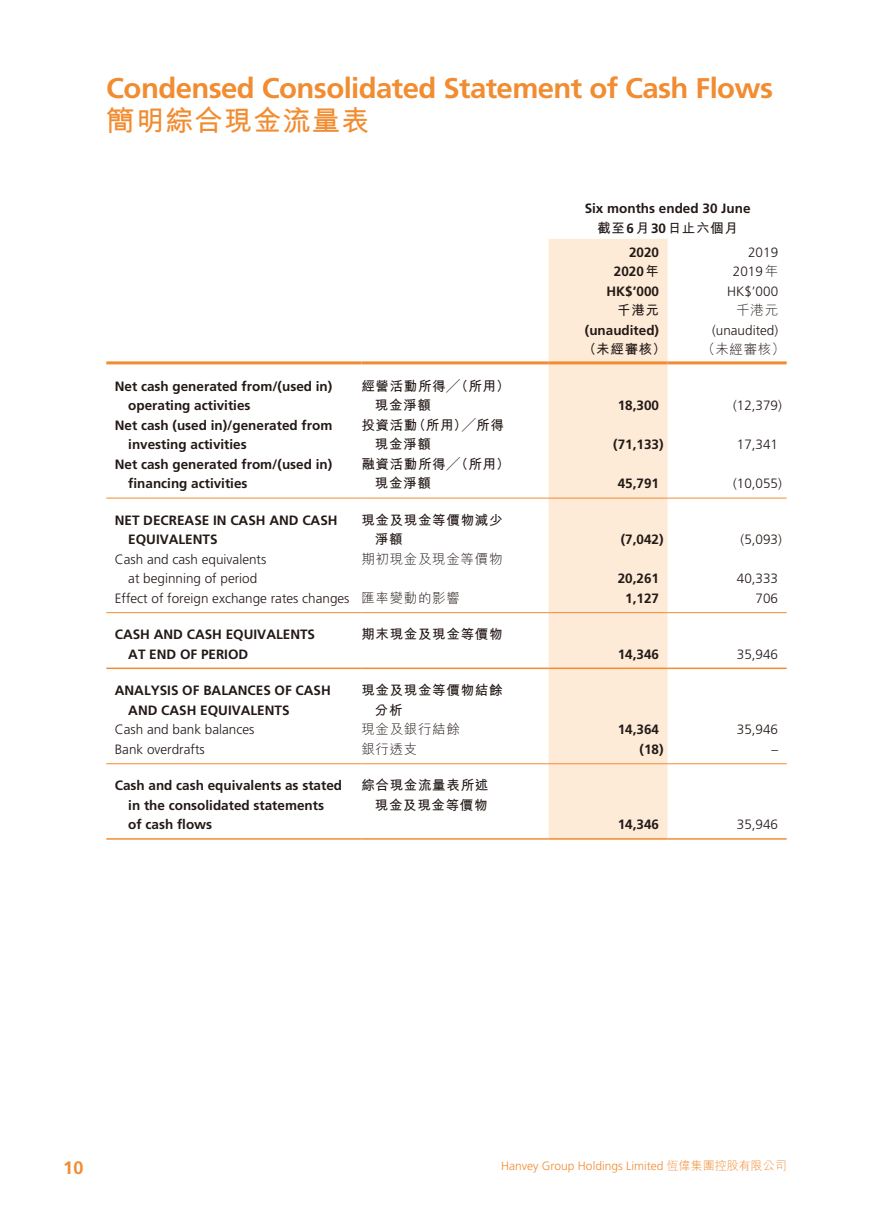
<style>
.page{position:relative;width:893px;height:1212px;background:#fff}
.page>*{position:absolute;margin:0;border:0;box-sizing:border-box;transform-origin:0 0}
.t1{font:700 28.5px "Frutiger LT Std";letter-spacing:-.02em;color:#f18c31}
.t2{font:700 28.5px "M Hei HK";letter-spacing:.03em;color:#f18c31}
.t3{font:700 18px "Frutiger LT Std";color:#f18c31}
.t4{font:700 13.5px/19.5px "Frutiger LT Std";color:#231916}
.t5{font:300 13.5px/19.5px "Frutiger LT Std";color:#231916;text-align:center}
.t6{font:700 13.5px/19.5px "M Hei HK";letter-spacing:.05em;color:#231916}
.t7{font:300 13.5px "M Hei HK";letter-spacing:.05em;color:#231916}
.t8{font:300 12px "Frutiger LT Std";color:#f18c31}
.s1{font-family:"Frutiger LT Std"}
.s2{font-family:"M Hei HK"}
</style>
<div class="page">
<div style="left:549px;top:239px;width:119px;height:599px;background:#fdebd8"></div>
<hr style="left:106px;top:361px;width:255px;height:3px;background:#f18c31">
<hr style="left:361px;top:361px;width:188px;height:3px;background:#f18c31">
<hr style="left:549px;top:361px;width:119px;height:3px;background:#f18c31">
<hr style="left:668px;top:361px;width:119px;height:3px;background:#f18c31">
<hr style="left:106px;top:498px;width:255px;height:1px;background:#f18c31">
<hr style="left:361px;top:498px;width:188px;height:1px;background:#f18c31">
<hr style="left:549px;top:498px;width:119px;height:1px;background:#f18c31">
<hr style="left:668px;top:498px;width:119px;height:1px;background:#f18c31">
<hr style="left:106px;top:612px;width:255px;height:1px;background:#f18c31">
<hr style="left:361px;top:612px;width:188px;height:1px;background:#f18c31">
<hr style="left:549px;top:612px;width:119px;height:1px;background:#f18c31">
<hr style="left:668px;top:612px;width:119px;height:1px;background:#f18c31">
<hr style="left:106px;top:667px;width:255px;height:2px;background:#f18c31">
<hr style="left:361px;top:667px;width:188px;height:2px;background:#f18c31">
<hr style="left:549px;top:667px;width:119px;height:2px;background:#f18c31">
<hr style="left:668px;top:667px;width:119px;height:2px;background:#f18c31">
<hr style="left:106px;top:763px;width:255px;height:1px;background:#f18c31">
<hr style="left:361px;top:763px;width:188px;height:1px;background:#f18c31">
<hr style="left:549px;top:763px;width:119px;height:1px;background:#f18c31">
<hr style="left:668px;top:763px;width:119px;height:1px;background:#f18c31">
<hr style="left:106px;top:838px;width:255px;height:2px;background:#f18c31">
<hr style="left:361px;top:838px;width:188px;height:2px;background:#f18c31">
<hr style="left:549px;top:838px;width:119px;height:2px;background:#f18c31">
<hr style="left:668px;top:838px;width:119px;height:2px;background:#f18c31">
<h1 class="t1" style="left:106px;top:71px;width:668px">Condensed Consolidated Statement of Cash Flows</h1>
<h1 class="t2" style="left:106px;top:100px;width:265px">簡明綜合現金流量表</h1>
<p class="t4" style="left:128px;top:376px;width:206px;text-indent:-13px">Net cash generated from/(used in) operating activities</p>
<p class="t6" style="left:375px;top:375px;width:136px;text-indent:-13px">經營活動所得╱（所用）現金淨額</p>
<p class="t4" style="left:128px;top:415px;width:206px;text-indent:-13px">Net cash (used in)/generated from investing activities</p>
<p class="t6" style="left:375px;top:414px;width:130px;text-indent:-13px">投資活動（所用）╱所得現金淨額</p>
<p class="t4" style="left:128px;top:454px;width:206px;text-indent:-13px">Net cash generated from/(used in) financing activities</p>
<p class="t6" style="left:375px;top:453px;width:136px;text-indent:-13px">融資活動所得╱（所用）現金淨額</p>
<p class="t4" style="left:128px;top:510px;width:211px;text-indent:-13px">NET DECREASE IN CASH AND CASH<br>EQUIVALENTS</p>
<p class="t6" style="left:375px;top:509px;width:129px;text-indent:-13px">現金及現金等價物減少淨額</p>
<p class="t5" style="left:115px;top:549px;width:153px">Cash and cash equivalents at beginning of period</p>
<p class="t7" style="left:361px;top:552px;width:143px">期初現金及現金等價物</p>
<p class="t4" style="left:585px;top:199px;width:167px">Six months ended 30 June</p>
<p class="t6" style="left:597px;top:217px;width:142px">截至<span class="s1">6</span>月<span class="s1">30</span>日止六個月</p>
<p class="t4" style="left:629px;top:242px;width:32px">2020</p>
<p class="t5" style="left:748px;top:242px;width:32px">2019</p>
<p class="t4" style="left:614px;top:262px;width:47px">2020<span class="s2">年</span></p>
<p class="t5" style="left:733px;top:262px;width:47px">2019<span class="s2">年</span></p>
<p class="t4" style="left:607px;top:281px;width:54px">HK$’000</p>
<p class="t5" style="left:727px;top:281px;width:53px">HK$’000</p>
<p class="t6" style="left:617px;top:299px;width:43px">千港元</p>
<p class="t7" style="left:736px;top:303px;width:43px">千港元</p>
<p class="t4" style="left:585px;top:320px;width:76px">(unaudited)</p>
<p class="t5" style="left:712px;top:320px;width:68px">(unaudited)</p>
<p class="t6" style="left:583px;top:338px;width:85px">（未經審核）</p>
<p class="t7" style="left:702px;top:342px;width:85px">（未經審核）</p>
<p class="t4" style="left:618px;top:396px;width:43px">18,300</p>
<p class="t5" style="left:733px;top:396px;width:50px">(12,379)</p>
<p class="t4" style="left:613px;top:435px;width:52px">(71,133)</p>
<p class="t5" style="left:737px;top:435px;width:43px">17,341</p>
<p class="t4" style="left:618px;top:474px;width:43px">45,791</p>
<p class="t5" style="left:733px;top:474px;width:50px">(10,055)</p>
<p class="t4" style="left:621px;top:530px;width:44px">(7,042)</p>
<p class="t5" style="left:741px;top:530px;width:43px">(5,093)</p>
<p class="t4" style="left:618px;top:569px;width:43px">20,261</p>
<p class="t5" style="left:737px;top:569px;width:43px">40,333</p>
<p class="t5" style="left:115px;top:588px;width:347px">Effect of foreign exchange rates changes <span class="s2">匯率變動的影響</span></p>
<p class="t4" style="left:625px;top:588px;width:35px">1,127</p>
<p class="t5" style="left:756px;top:588px;width:24px">706</p>
<p class="t4" style="left:128px;top:625px;width:188px;text-indent:-13px">CASH AND CASH EQUIVALENTS<br>AT END OF PERIOD</p>
<p class="t6" style="left:361px;top:623px;width:143px">期末現金及現金等價物</p>
<p class="t4" style="left:618px;top:644px;width:43px">14,346</p>
<p class="t5" style="left:737px;top:645px;width:43px">35,946</p>
<p class="t4" style="left:128px;top:681px;width:204px;text-indent:-13px">ANALYSIS OF BALANCES OF CASH<br>AND CASH EQUIVALENTS</p>
<p class="t6" style="left:375px;top:679px;width:129px;text-indent:-13px">現金及現金等價物結餘分析</p>
<p class="t5" style="left:115px;top:720px;width:141px">Cash and bank balances</p>
<p class="t7" style="left:361px;top:722px;width:100px">現金及銀行結餘</p>
<p class="t4" style="left:618px;top:720px;width:43px">14,364</p>
<p class="t5" style="left:737px;top:720px;width:43px">35,946</p>
<p class="t5" style="left:115px;top:740px;width:92px">Bank overdrafts</p>
<p class="t7" style="left:361px;top:742px;width:58px">銀行透支</p>
<p class="t4" style="left:640px;top:739px;width:26px">(18)</p>
<p class="t5" style="left:771px;top:740px;width:8px">–</p>
<p class="t4" style="left:128px;top:776px;width:215px;text-indent:-13px">Cash and cash equivalents as stated in the consolidated statements<br>of cash flows</p>
<p class="t6" style="left:361px;top:774px;width:128px;text-align:right">綜合現金流量表所述現金及現金等價物</p>
<p class="t4" style="left:618px;top:815px;width:43px">14,346</p>
<p class="t5" style="left:737px;top:815px;width:43px">35,946</p>
<h2 class="t3" style="left:63px;top:1157px;width:22px">10</h2>
<p class="t8" style="left:501px;top:1158px;width:287px">Hanvey Group Holdings Limited <span class="s2">恆偉集團控股有限公司</span></p>
</div>
